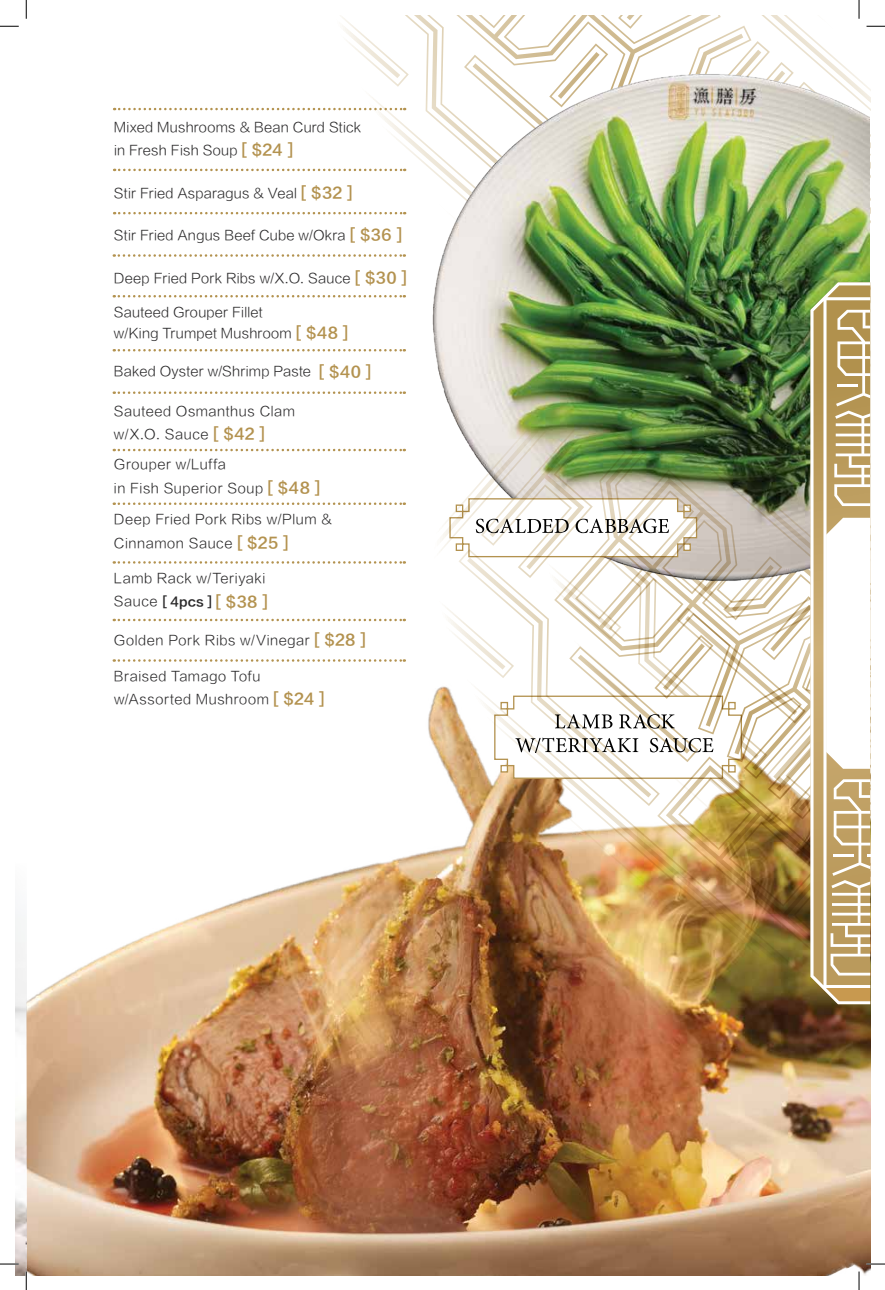
<style>
.page{position:relative;width:885px;height:1290px;background:#fff}
.page>*{position:absolute;margin:0;border:0;box-sizing:border-box;transform-origin:0 0}
.t1{font:13.75px/23.1px "FZLTXHK GBK1 0";letter-spacing:.005em;color:#292829}
.t2{font:13.75px/23.1px "FZLTXHK GBK1 0";letter-spacing:.025em;color:#292829}
.t3{font:12.5px "FZLTZCHK GBK1 0";color:#292829}
.s1{font-family:"FZLTZCHK GBK1 0";font-size:15px;color:#b3924f}
.s2{font-family:"FZLTXHK GBK1 0";font-size:13.75px}
.s3{font-size:15px;color:#b3924f}
</style>
<div class="page">
<img style="left:26px;top:618px;width:844px;height:657px">
<img style="left:369px;top:1004px;width:501px;height:59px">
<svg style="left:0;top:25px;width:19px;height:2px"></svg>
<svg style="left:0;top:1263px;width:19px;height:2px"></svg>
<svg style="left:866px;top:1263px;width:19px;height:2px"></svg>
<svg style="left:25px;top:0;width:2px;height:19px"></svg>
<svg style="left:25px;top:1271px;width:2px;height:19px"></svg>
<svg style="left:858px;top:1271px;width:2px;height:19px"></svg>
<img style="left:114px;top:0;width:771px;height:1004px">
<p class="t1" style="left:114px;top:116px;width:249px">Mixed Mushrooms &amp; Bean Curd Stick in Fresh Fish Soup <span class="s1">[ $24 ]</span></p>
<p class="t1" style="left:114px;top:181px;width:240px">Stir Fried Asparagus &amp; Veal <span class="s1">[ $32 ]</span></p>
<p class="t1" style="left:114px;top:224px;width:290px">Stir Fried Angus Beef Cube w/Okra <span class="s1">[ $36 ]</span></p>
<p class="t1" style="left:114px;top:266px;width:294px">Deep Fried Pork Ribs w/X.O. Sauce <span class="s1">[ $30 ]</span></p>
<p class="t1" style="left:114px;top:302px;width:236px;line-height:20.6px">Sauteed Grouper Fillet<br>w/King Trumpet Mushroom <span class="s1">[ $48 ]</span></p>
<p class="t1" style="left:114px;top:360px;width:259px">Baked Oyster w/Shrimp Paste <span class="s1">[ $40 ]</span></p>
<p class="t1" style="left:114px;top:400px;width:183px">Sauteed Osmanthus Clam w/X.O. Sauce <span class="s1">[ $42 ]</span></p>
<p class="t2" style="left:114px;top:453px;width:208px">Grouper w/Luffa<br>in Fish Superior Soup <span class="s1">[ $48 ]</span></p>
<p class="t2" style="left:114px;top:508px;width:219px">Deep Fried Pork Ribs w/Plum &amp;<br>Cinnamon Sauce <span class="s1">[ $25 ]</span></p>
<p class="t2" style="left:114px;top:567px;width:153px">Lamb Rack w/Teriyaki</p>
<p class="t3" style="left:114px;top:594px;width:155px"><span class="s2">Sauce</span> [ 4pcs ] <span class="s3">[ $38 ]</span></p>
<p class="t2" style="left:114px;top:629px;width:253px">Golden Pork Ribs w/Vinegar <span class="s1">[ $28 ]</span></p>
<p class="t1" style="left:114px;top:665px;width:212px">Braised Tamago Tofu w/Assorted Mushroom <span class="s1">[ $24 ]</span></p>
</div>
